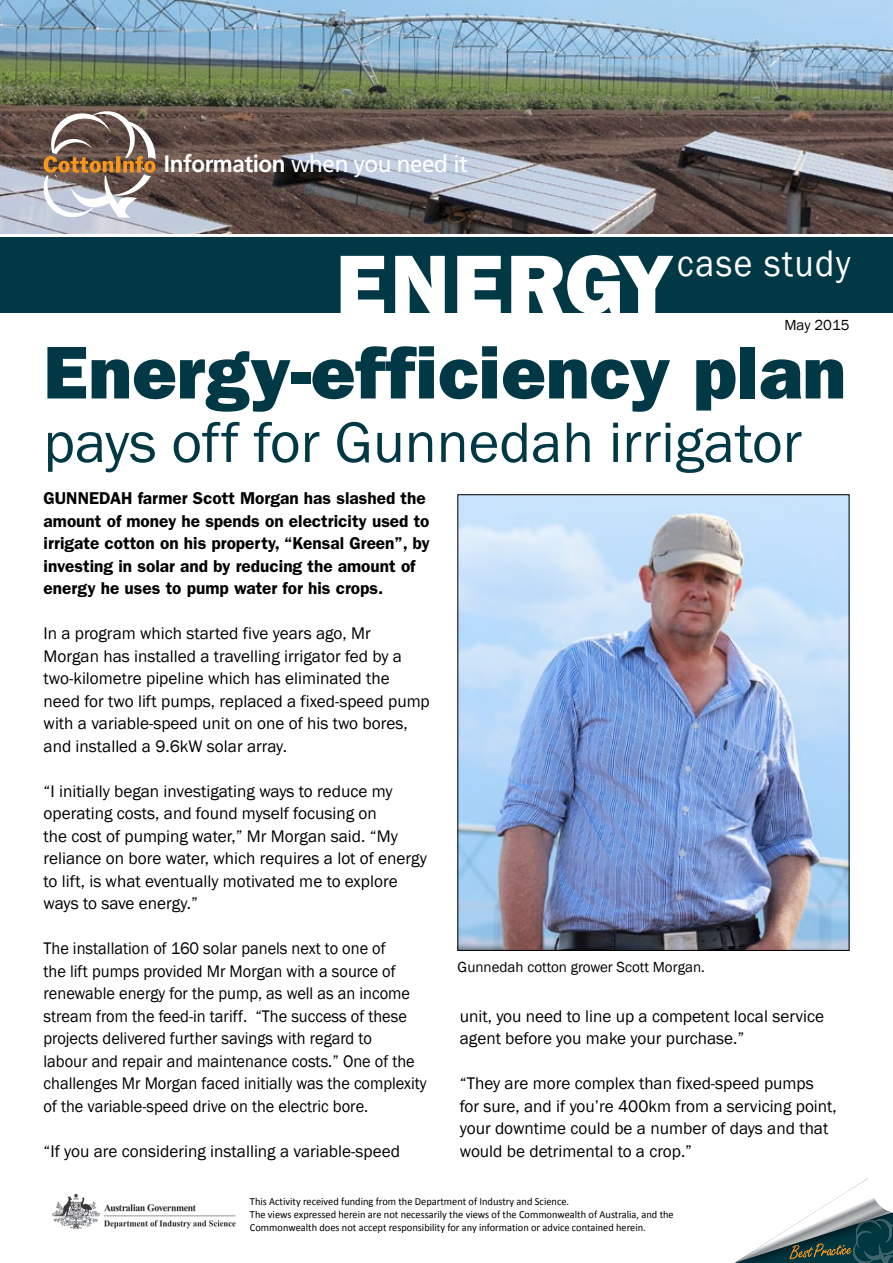
<style>
.page{position:relative;width:893px;height:1263px;background:#fff}
.page>*{position:absolute;margin:0;border:0;box-sizing:border-box;transform-origin:0 0}
.t1{font:800 83.7px "Franklin Gothic";letter-spacing:.025em;color:#fff}
.t2{font:800 75px "Franklin Gothic";color:#003846}
.t3{font:58.95px "Franklin Gothic";color:#003846}
.t4{font:37.95px "Franklin Gothic";letter-spacing:.04em;color:#fff;scale:.94 1}
.t5{font:23.7px "Frutiger";letter-spacing:-.02em;color:#fff;scale:.95 1}
.t6{font:17.25px/22.5px "Franklin Gothic";color:#000}
.t7{font:17.25px/22.5px "Franklin Gothic";color:#000;scale:.95 1}
.t8{font:600 17.25px/22.5px "Franklin Gothic";color:#000}
.t9{font:15px "Franklin Gothic";color:#000}
.t10{font:10.8px/13px "Calibri";color:#000;scale:.96 1}
.s1{font-weight:700}
</style>
<div class="page">
<img style="left:0;top:0;width:893px;height:233px">
<div style="left:0;top:237px;width:893px;height:76px;background:#003846"></div>
<svg style="left:41px;top:108px;width:115px;height:112px"></svg>
<svg style="left:734px;top:1178px;width:159px;height:85px"></svg>
<img style="left:459px;top:496px;width:388px;height:453px">
<img style="left:52px;top:1193px;width:184px;height:37px">
<h3 class="t5" style="left:164px;top:150px;width:321px"><span class="s1">Information</span> when you need it</h3>
<h3 class="t4" style="left:677px;top:240px;width:186px">case study</h3>
<h1 class="t1" style="left:336px;top:235px;width:340px">Energy</h1>
<p class="t9" style="left:784px;top:315px;width:67px">May 2015</p>
<h2 class="t2" style="left:44px;top:329px;width:804px">Energy-efficiency plan</h2>
<h3 class="t3" style="left:44px;top:406px;width:760px">pays off for Gunnedah irrigator</h3>
<p class="t8" style="left:44px;top:487px;width:388px">GUNNEDAH farmer Scott Morgan has slashed the amount of money he spends on electricity used to irrigate cotton on his property, “Kensal Green”, by investing in solar and by reducing the amount of energy he uses to pump water for his crops.</p>
<p class="t6" style="left:44px;top:622px;width:388px">In a program which started five years ago, Mr Morgan has installed a travelling irrigator fed by a two-kilometre pipeline which has eliminated the need for two lift pumps, replaced a fixed-speed pump with a variable-speed unit on one of his two bores, and installed a 9.6kW solar array.</p>
<p class="t6" style="left:44px;top:780px;width:385px">“I initially began investigating ways to reduce my operating costs, and found myself focusing on<br>the cost of pumping water,” Mr Morgan said. “My reliance on bore water, which requires a lot of energy to lift, is what eventually motivated me to explore ways to save energy.”</p>
<p class="t7" style="left:44px;top:937px;width:405px">The installation of 160 solar panels next to one of<br>the lift pumps provided Mr Morgan with a source of renewable energy for the pump, as well as an income stream from the feed-in tariff. “The success of these projects delivered further savings with regard to<br>labour and repair and maintenance costs.” One of the challenges Mr Morgan faced initially was the complexity of the variable-speed drive on the electric bore.</p>
<p class="t6" style="left:44px;top:1140px;width:358px">“If you are considering installing a variable-speed</p>
<p class="t9" style="left:458px;top:957px;width:249px">Gunnedah cotton grower Scott Morgan.</p>
<p class="t6" style="left:460px;top:1005px;width:366px">unit, you need to line up a competent local service agent before you make your purchase.”</p>
<p class="t6" style="left:460px;top:1072px;width:379px">“They are more complex than fixed-speed pumps for sure, and if you’re 400km from a servicing point, your downtime could be a number of days and that would be detrimental to a crop.”</p>
<p class="t10" style="left:250px;top:1194px;width:443px">This Activity received funding from the Department of Industry and Science.<br>The views expressed herein are not necessarily the views of the Commonwealth of Australia, and the<br>Commonwealth does not accept responsibility for any information or advice contained herein.</p>
</div>
